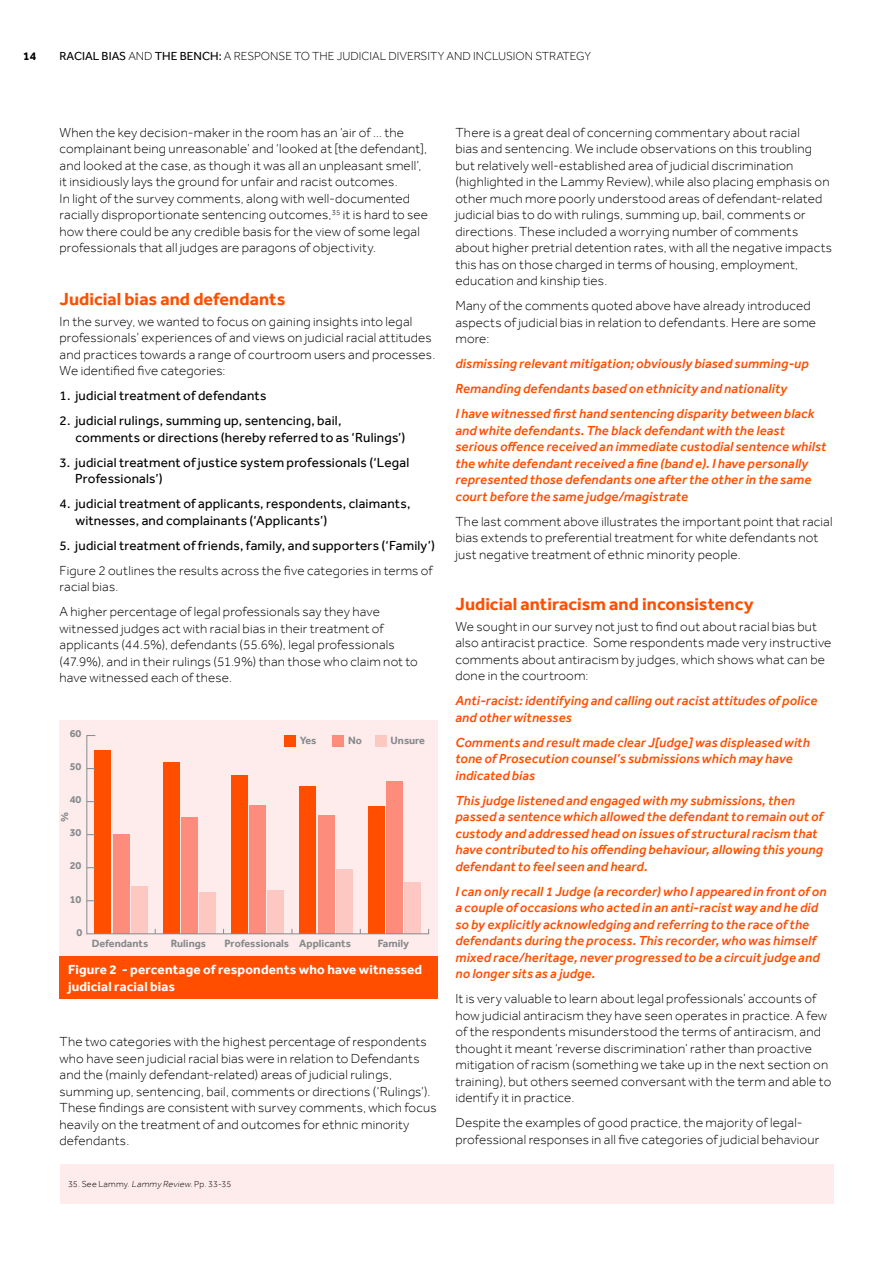
<style>
.page{position:relative;width:893px;height:1263px;background:#fff}
.page>*{position:absolute;margin:0;border:0;box-sizing:border-box;transform-origin:0 0}
.t1{font:700 18px "Effra";color:#ff4e00}
.t2{font:300 13.5px/16.5px "Effra";letter-spacing:.015em;color:#000}
.t3{font:italic 500 13.5px/16.5px "Effra";letter-spacing:.01em;color:#ff4e00}
.t4{font:13.5px/16.5px "Effra";letter-spacing:.015em;color:#000}
.t5{font:700 13.5px/16.5px "Effra";letter-spacing:.01em;color:#fff}
.t6{font:300 12px "Effra";color:#000}
.t7{font:700 12px "Effra";color:#000}
.t8{font:700 10.8px "Effra";color:#878a8e}
.t9{font:300 9px "Effra";letter-spacing:.02em;color:#000}
.s1{font-weight:400}
.s2{font-style:italic}
</style>
<div class="page">
<div style="left:60px;top:721px;width:378px;height:236px;background:#fdeceb"></div>
<svg style="left:86px;top:735px;width:343px;height:199px"></svg>
<div style="left:60px;top:957px;width:378px;height:42px;background:#ff4e00"></div>
<div style="left:60px;top:1164px;width:773px;height:39px;background:#fdeceb"></div>
<p class="t7" style="left:23px;top:48px;width:15px">14</p>
<p class="t6" style="left:60px;top:48px;width:533px"><span class="s1">RACIAL BIAS</span> AND <span class="s1">THE BENCH:</span> A RESPONSE TO THE JUDICIAL DIVERSITY AND INCLUSION STRATEGY</p>
<p class="t2" style="left:60px;top:124px;width:370px">When the key decision-maker in the room has an ‘air of … the complainant being unreasonable’ and ‘looked at [the defendant], and looked at the case, as though it was all an unpleasant smell’, it insidiously lays the ground for unfair and racist outcomes.<br>In light of the survey comments, along with well-documented racially disproportionate sentencing outcomes,<sup>35</sup> it is hard to see how there could be any credible basis for the view of some legal professionals that all judges are paragons of objectivity.</p>
<p class="t1" style="left:60px;top:288px;width:228px">Judicial bias and defendants</p>
<p class="t2" style="left:60px;top:313px;width:377px">In the survey, we wanted to focus on gaining insights into legal professionals’ experiences of and views on judicial racial attitudes and practices towards a range of courtroom users and processes.<br>We identified five categories:</p>
<p class="t4" style="left:60px;top:387px;width:209px">1. judicial treatment of defendants</p>
<p class="t4" style="left:75px;top:412px;width:332px;text-indent:-16px">2. judicial rulings, summing up, sentencing, bail, comments or directions (hereby referred to as ‘Rulings’)</p>
<p class="t4" style="left:75px;top:454px;width:335px;text-indent:-16px">3. judicial treatment of justice system professionals (‘Legal<br>Professionals’)</p>
<p class="t4" style="left:75px;top:495px;width:337px;text-indent:-16px">4. judicial treatment of applicants, respondents, claimants, witnesses, and complainants (‘Applicants’)</p>
<p class="t4" style="left:60px;top:537px;width:377px">5. judicial treatment of friends, family, and supporters (‘Family’)</p>
<p class="t2" style="left:60px;top:562px;width:375px">Figure 2 outlines the results across the five categories in terms of racial bias.</p>
<p class="t2" style="left:60px;top:603px;width:360px">A higher percentage of legal professionals say they have witnessed judges act with racial bias in their treatment of applicants (44.5%), defendants (55.6%), legal professionals (47.9%), and in their rulings (51.9%) than those who claim not to have witnessed each of these.</p>
<p class="t8" style="left:70px;top:727px;width:13px">60</p>
<p class="t8" style="left:70px;top:760px;width:13px">50</p>
<p class="t8" style="left:70px;top:793px;width:13px">40</p>
<p class="t8" style="left:58px;top:822px;width:12px;rotate:-90deg">%</p>
<p class="t8" style="left:70px;top:826px;width:13px">30</p>
<p class="t8" style="left:70px;top:859px;width:13px">20</p>
<p class="t8" style="left:70px;top:892px;width:13px">10</p>
<p class="t8" style="left:77px;top:925px;width:7px">0</p>
<p class="t8" style="left:300px;top:733px;width:18px">Yes</p>
<p class="t8" style="left:348px;top:733px;width:15px">No</p>
<p class="t8" style="left:391px;top:733px;width:36px">Unsure</p>
<p class="t8" style="left:92px;top:937px;width:58px">Defendants</p>
<p class="t8" style="left:171px;top:937px;width:37px">Rulings</p>
<p class="t8" style="left:224px;top:937px;width:128px">Professionals Applicants</p>
<p class="t8" style="left:378px;top:937px;width:33px">Family</p>
<p class="t5" style="left:68px;top:961px;width:356px">Figure 2 - percentage of respondents who have witnessed judicial racial bias</p>
<p class="t2" style="left:60px;top:1033px;width:379px">The two categories with the highest percentage of respondents who have seen judicial racial bias were in relation to Defendants and the (mainly defendant-related) areas of judicial rulings, summing up, sentencing, bail, comments or directions (‘Rulings’).<br>These findings are consistent with survey comments, which focus heavily on the treatment of and outcomes for ethnic minority defendants.</p>
<p class="t9" style="left:68px;top:1178px;width:165px">35. See Lammy. <span class="s2">LammyReview.</span>Pp. 33-35</p>
<p class="t2" style="left:455px;top:124px;width:378px">There is a great deal of concerning commentary about racial<br>bias and sentencing. We include observations on this troubling but relatively well-established area of judicial discrimination (highlighted in the Lammy Review),while also placing emphasis on other much more poorly understood areas of defendant-related judicial bias to do with rulings, summing up, bail, comments or directions. These included a worrying number of comments about higher pretrial detention rates, with all the negative impacts this has on those charged in terms of housing, employment, education and kinship ties.</p>
<p class="t2" style="left:455px;top:297px;width:362px">Many of the comments quoted above have already introduced aspects of judicial bias in relation to defendants. Here are some more:</p>
<p class="t3" style="left:455px;top:355px;width:355px">dismissing relevant mitigation; obviously biased summing-up</p>
<p class="t3" style="left:455px;top:380px;width:333px">Remanding defendants based on ethnicity and nationality</p>
<p class="t3" style="left:455px;top:405px;width:373px">I have witnessed first hand sentencing disparity between black and white defendants. The black defendant with the least serious offence received an immediate custodial sentence whilst the white defendant received a fine (band e). I have personally represented those defendants one after the other in the same court before the same judge/magistrate</p>
<p class="t2" style="left:455px;top:513px;width:379px">The last comment above illustrates the important point that racial bias extends to preferential treatment for white defendants not just negative treatment of ethnic minority people.</p>
<p class="t1" style="left:455px;top:593px;width:300px">Judicial antiracism and inconsistency</p>
<p class="t2" style="left:455px;top:618px;width:377px">We sought in our survey not just to find out about racial bias but also antiracist practice. Some respondents made very instructive comments about antiracism by judges, which shows what can be done in the courtroom:</p>
<p class="t3" style="left:455px;top:692px;width:363px">Anti-racist: identifying and calling out racist attitudes of police and other witnesses</p>
<p class="t3" style="left:455px;top:734px;width:356px">Comments and result made clear J[udge] was displeased with tone of Prosecution counsel’s submissions which may have indicated bias</p>
<p class="t3" style="left:455px;top:792px;width:369px">This judge listened and engaged with my submissions, then passed a sentence which allowed the defendant to remain out of custody and addressed head on issues of structural racism that have contributed to his offending behaviour, allowing this young defendant to feel seen and heard.</p>
<p class="t3" style="left:455px;top:883px;width:373px">I can only recall 1 Judge (a recorder) who I appeared in front of on a couple of occasions who acted in an anti-racist way and he did so by explicitly acknowledging and referring to the race of the defendants during the process. This recorder, who was himself mixed race/heritage, never progressed to be a circuit judge and no longer sits as a judge.</p>
<p class="t2" style="left:455px;top:990px;width:377px">It is very valuable to learn about legal professionals’ accounts of how judicial antiracism they have seen operates in practice. A few of the respondents misunderstood the terms of antiracism, and thought it meant ‘reverse discrimination’ rather than proactive mitigation of racism (something we take up in the next section on training), but others seemed conversant with the term and able to identify it in practice.</p>
<p class="t2" style="left:455px;top:1114px;width:365px">Despite the examples of good practice, the majority of legal&shy;professional responses in all five categories of judicial behaviour</p>
</div>
